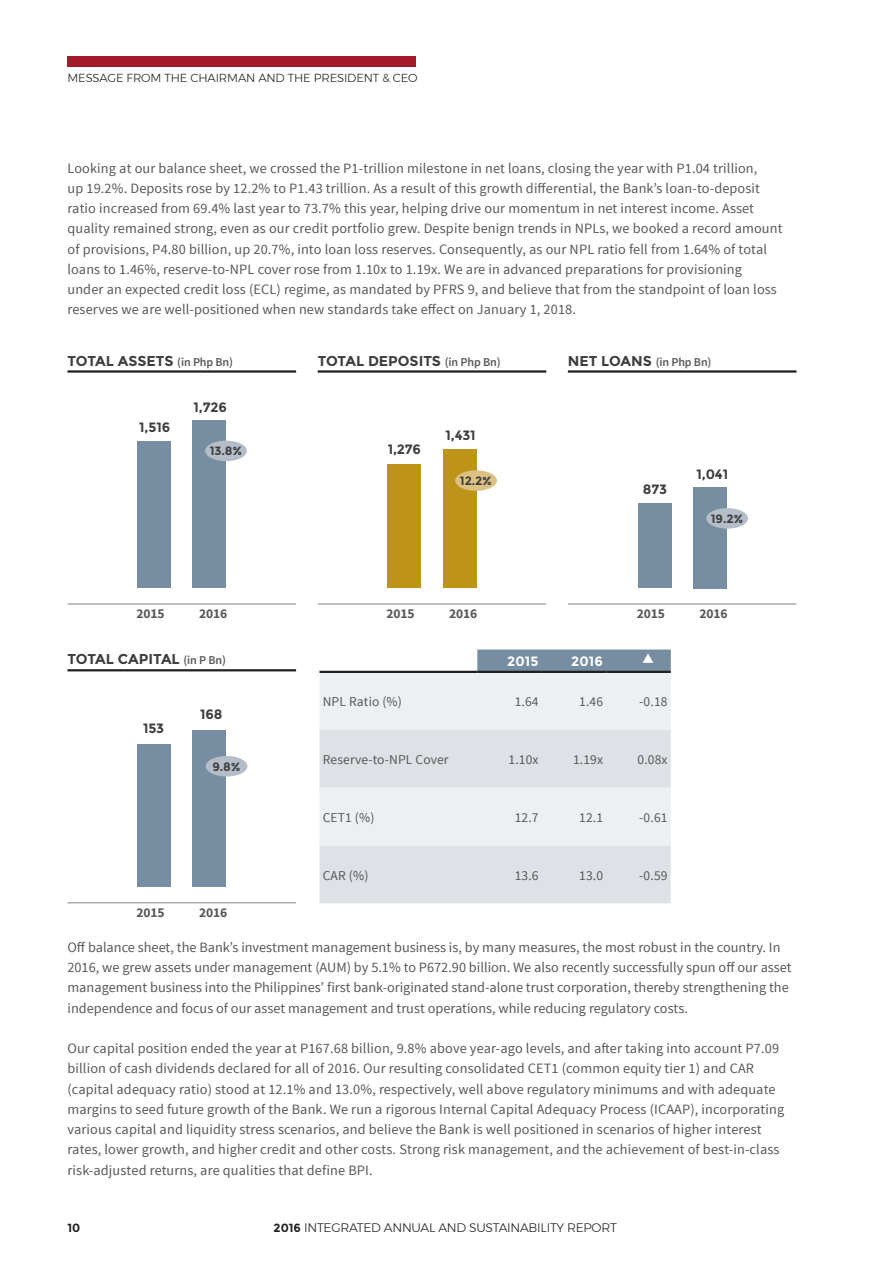
<style>
.page{position:relative;width:891px;height:1269px;background:#fff}
.page>*{position:absolute;margin:0;border:0;box-sizing:border-box;transform-origin:0 0}
.t1{font:14.25px/20.2px "Source Sans Pro";letter-spacing:.01em;color:#57585a}
.t2{font:700 14.25px "Montserrat";letter-spacing:-.005em;color:#3e3e3f}
.t3{font:13.5px "Source Sans Pro";letter-spacing:.01em;color:#57585a}
.t4{font:700 13.5px "Montserrat";letter-spacing:-.01em;color:#3e3e3f}
.t5{font:700 13.5px "Source Sans Pro";letter-spacing:-.01em;color:#57585a}
.t6{font:700 13.5px "Montserrat";letter-spacing:.01em;color:#fff}
.t7{font:300 12.3px "Montserrat";letter-spacing:-.02em;color:#231f20}
.t8{font:700 12px "Montserrat";color:#3e3e3f}
.t9{font:600 12px "Source Sans Pro";letter-spacing:-.01em;color:#57585a}
.t10{font:700 11.85px "Montserrat";color:#231f20}
.t11{font:300 11.55px "Montserrat";letter-spacing:-.01em;color:#231f20}
.s1{font-family:"Source Sans Pro";font-weight:600;font-size:12px;color:#57585a}
.s2{font-family:"Montserrat";font-weight:700;font-size:14.25px;color:#3e3e3f}
.s3{font-weight:700;font-size:11.85px}
</style>
<div class="page">
<div style="left:68px;top:56px;width:348px;height:11px;background:#a51a2a"></div>
<hr style="left:68px;top:669px;width:228px;height:2px;background:#231f20">
<hr style="left:68px;top:902px;width:228px;height:1px;background:#808285">
<div style="left:193px;top:730px;width:33px;height:157px;background:#778da1"></div>
<div style="left:320px;top:673px;width:351px;height:57px;background:#edf0f2"></div>
<svg style="left:320px;top:730px;width:351px;height:173px;background:#e3e6ea"></svg>
<hr style="left:320px;top:671px;width:157px;height:2px;background:#231f20">
<hr style="left:477px;top:671px;width:65px;height:2px;background:#231f20">
<hr style="left:542px;top:671px;width:64px;height:2px;background:#231f20">
<hr style="left:606px;top:671px;width:65px;height:2px;background:#231f20">
<hr style="left:318px;top:370px;width:228px;height:3px;background:#231f20">
<hr style="left:568px;top:370px;width:228px;height:3px;background:#231f20">
<hr style="left:318px;top:604px;width:228px;height:1px;background:#808285">
<div style="left:443px;top:449px;width:33px;height:139px;background:#bd9418"></div>
<hr style="left:568px;top:604px;width:228px;height:1px;background:#808285">
<div style="left:693px;top:487px;width:34px;height:101px;background:#778da1"></div>
<hr style="left:68px;top:370px;width:228px;height:3px;background:#231f20">
<hr style="left:68px;top:604px;width:228px;height:1px;background:#808285">
<div style="left:193px;top:421px;width:33px;height:167px;background:#778da1"></div>
<div style="left:137px;top:441px;width:34px;height:147px;background:#778da1"></div>
<div style="left:388px;top:464px;width:33px;height:124px;background:#bd9418"></div>
<div style="left:638px;top:503px;width:33px;height:85px;background:#778da1"></div>
<div style="left:137px;top:744px;width:34px;height:143px;background:#778da1"></div>
<svg style="left:477px;top:650px;width:194px;height:22px;background:#74889a"></svg>
<div style="left:205px;top:441px;width:42px;height:20px;background:#b4bdc8;border-radius:50%"></div>
<div style="left:455px;top:470px;width:42px;height:21px;background:#dcc183;border-radius:50%"></div>
<div style="left:706px;top:508px;width:42px;height:21px;background:#b4bdc8;border-radius:50%"></div>
<div style="left:206px;top:756px;width:41px;height:21px;background:#b4bdc8;border-radius:50%"></div>
<p class="t11" style="left:68px;top:70px;width:352px">MESSAGE FROM THE CHAIRMAN AND THE PRESIDENT &amp; CEO</p>
<p class="t1" style="left:68px;top:158px;width:717px">Looking at our balance sheet, we crossed the P1-trillion milestone in net loans, closing the year with P1.04 trillion,<br>up 19.2%. Deposits rose by 12.2% to P1.43 trillion. As a result of this growth differential, the Bank’s loan-to-deposit ratio increased from 69.4% last year to 73.7% this year, helping drive our momentum in net interest income. Asset quality remained strong, even as our credit portfolio grew. Despite benign trends in NPLs, we booked a record amount of provisions, P4.80 billion, up 20.7%, into loan loss reserves. Consequently, as our NPL ratio fell from 1.64% of total loans to 1.46%, reserve-to-NPL cover rose from 1.10x to 1.19x. We are in advanced preparations for provisioning<br>under an expected credit loss (ECL) regime, as mandated by PFRS 9, and believe that from the standpoint of loan loss reserves we are well-positioned when new standards take effect on January 1, 2018.</p>
<p class="t2" style="left:68px;top:352px;width:167px">TOTAL ASSETS <span class="s1">(in Php Bn)</span></p>
<p class="t4" style="left:139px;top:419px;width:32px">1,516</p>
<p class="t4" style="left:193px;top:399px;width:35px">1,726</p>
<p class="t8" style="left:210px;top:444px;width:34px">13.8%</p>
<p class="t5" style="left:136px;top:605px;width:30px">2015</p>
<p class="t5" style="left:199px;top:605px;width:30px">2016</p>
<p class="t2" style="left:68px;top:651px;width:160px">TOTAL CAPITAL <span class="s1">(in P Bn)</span></p>
<p class="t4" style="left:143px;top:720px;width:23px">153</p>
<p class="t4" style="left:200px;top:706px;width:24px">168</p>
<p class="t8" style="left:213px;top:759px;width:30px">9.8%</p>
<p class="t5" style="left:136px;top:903px;width:30px">2015</p>
<p class="t5" style="left:199px;top:903px;width:30px">2016</p>
<p class="t2" style="left:318px;top:352px;width:184px">TOTAL DEPOSITS <span class="s1">(in Php Bn)</span></p>
<p class="t9" style="left:568px;top:354px;width:145px"><span class="s2">NET LOANS</span> (in Php Bn)</p>
<p class="t4" style="left:388px;top:441px;width:35px">1,276</p>
<p class="t4" style="left:446px;top:427px;width:32px">1,431</p>
<p class="t8" style="left:460px;top:474px;width:34px">12.2%</p>
<p class="t5" style="left:387px;top:605px;width:30px">2015</p>
<p class="t5" style="left:449px;top:605px;width:30px">2016</p>
<p class="t6" style="left:507px;top:653px;width:33px">2015</p>
<p class="t6" style="left:571px;top:653px;width:33px">2016</p>
<p class="t4" style="left:643px;top:481px;width:26px">873</p>
<p class="t4" style="left:697px;top:466px;width:33px">1,041</p>
<p class="t8" style="left:711px;top:511px;width:34px">19.2%</p>
<p class="t5" style="left:637px;top:605px;width:30px">2015</p>
<p class="t5" style="left:699px;top:605px;width:30px">2016</p>
<p class="t3" style="left:323px;top:693px;width:81px">NPL Ratio (%)</p>
<p class="t3" style="left:515px;top:693px;width:25px">1.64</p>
<p class="t3" style="left:579px;top:693px;width:25px">1.46</p>
<p class="t3" style="left:639px;top:693px;width:30px">-0.18</p>
<p class="t3" style="left:323px;top:751px;width:127px">Reserve-to-NPL Cover</p>
<p class="t3" style="left:509px;top:751px;width:32px">1.10x</p>
<p class="t3" style="left:573px;top:751px;width:32px">1.19x</p>
<p class="t3" style="left:638px;top:751px;width:32px">0.08x</p>
<p class="t3" style="left:323px;top:809px;width:53px">CET1 (%)</p>
<p class="t3" style="left:515px;top:809px;width:25px">12.7</p>
<p class="t3" style="left:579px;top:809px;width:25px">12.1</p>
<p class="t3" style="left:639px;top:809px;width:30px">-0.61</p>
<p class="t3" style="left:323px;top:867px;width:47px">CAR (%)</p>
<p class="t3" style="left:515px;top:867px;width:25px">13.6</p>
<p class="t3" style="left:579px;top:867px;width:25px">13.0</p>
<p class="t3" style="left:639px;top:867px;width:30px">-0.59</p>
<p class="t1" style="left:68px;top:937px;width:726px">Off balance sheet, the Bank’s investment management business is, by many measures, the most robust in the country. In 2016, we grew assets under management (AUM) by 5.1% to P672.90 billion. We also recently successfully spun off our asset management business into the Philippines’ first bank-originated stand-alone trust corporation, thereby strengthening the independence and focus of our asset management and trust operations, while reducing regulatory costs.</p>
<p class="t1" style="left:68px;top:1039px;width:718px">Our capital position ended the year at P167.68 billion, 9.8% above year-ago levels, and after taking into account P7.09 billion of cash dividends declared for all of 2016. Our resulting consolidated CET1 (common equity tier 1) and CAR (capital adequacy ratio) stood at 12.1% and 13.0%, respectively, well above regulatory minimums and with adequate margins to seed future growth of the Bank. We run a rigorous Internal Capital Adequacy Process (ICAAP), incorporating various capital and liquidity stress scenarios, and believe the Bank is well positioned in scenarios of higher interest rates, lower growth, and higher credit and other costs. Strong risk management, and the achievement of best-in-class risk-adjusted returns, are qualities that define BPI.</p>
<p class="t10" style="left:68px;top:1220px;width:14px">10</p>
<p class="t7" style="left:274px;top:1218px;width:345px"><span class="s3">2016</span> INTEGRATED ANNUAL AND SUSTAINABILITY REPORT</p>
</div>
